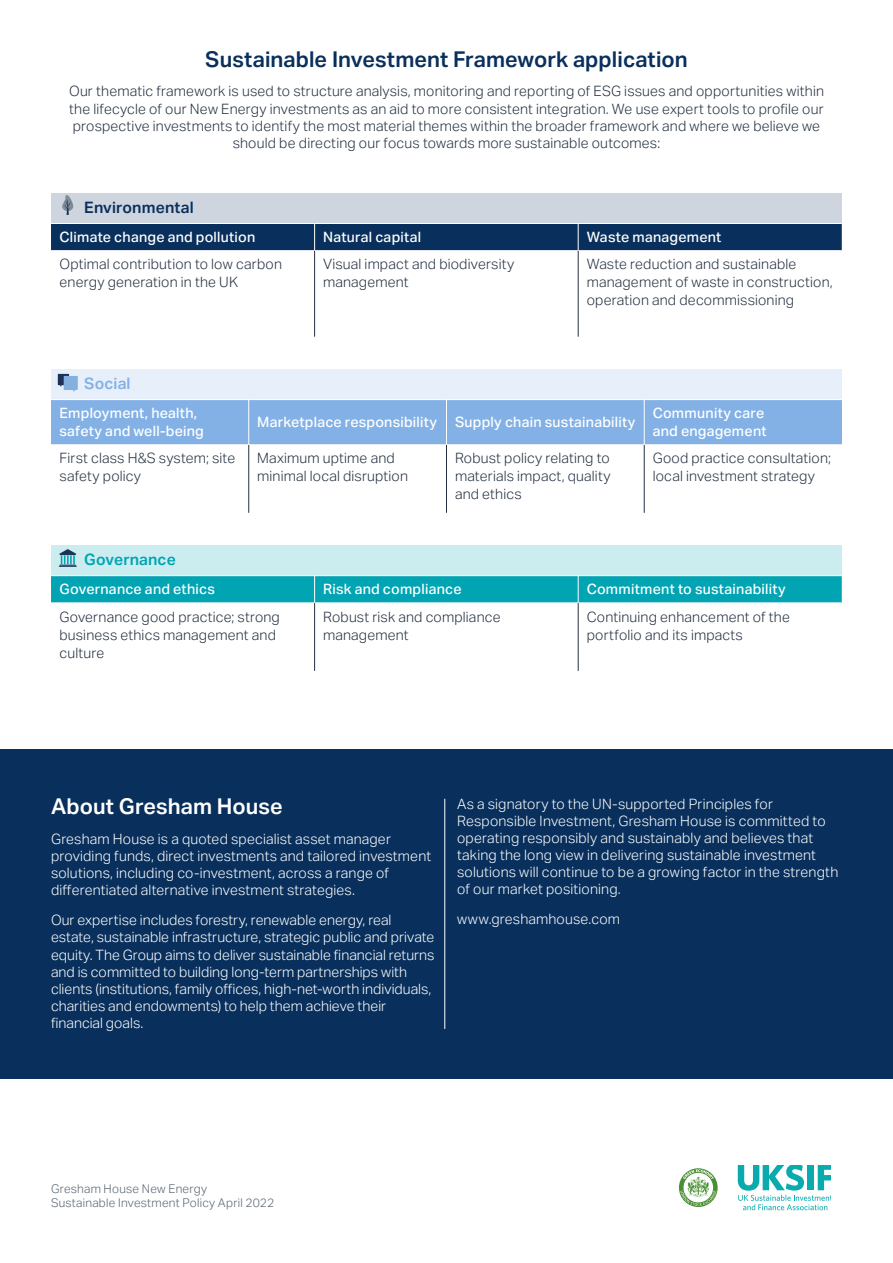
<style>
.page{position:relative;width:893px;height:1263px;background:#fff}
.page>*{position:absolute;margin:0;border:0;box-sizing:border-box;transform-origin:0 0}
.t1{font:600 21.75px "Aktiv Grotesk";letter-spacing:.005em;color:#09305c}
.t2{font:600 21.75px "Aktiv Grotesk";letter-spacing:.005em;color:#fff}
.t3{font:600 15.75px "Aktiv Grotesk";letter-spacing:.01em;color:#09305c}
.t4{font:600 15.75px "Aktiv Grotesk";letter-spacing:.01em;color:#00a4b3}
.t5{font:600 15.75px "Aktiv Grotesk";letter-spacing:.01em;color:#83b1e6}
.t6{font:300 14.25px/18px "Aktiv Grotesk";letter-spacing:.01em;color:#233040}
.t7{font:300 14.25px/17.1px "Aktiv Grotesk";letter-spacing:.01em;color:#fff}
.t8{font:500 14.25px/18px "Aktiv Grotesk";letter-spacing:.015em;color:#fff}
.t9{font:300 12px/13.5px "Aktiv Grotesk";letter-spacing:.02em;color:#576370}
</style>
<div class="page">
<div style="left:51px;top:193px;width:791px;height:30px;background:#ced5de"></div>
<div style="left:51px;top:224px;width:791px;height:26px;background:#09305c"></div>
<hr style="left:314px;top:251px;width:1px;height:86px;background:#233040">
<hr style="left:578px;top:251px;width:1px;height:86px;background:#233040">
<div style="left:51px;top:546px;width:791px;height:30px;background:#ccedf0"></div>
<svg style="left:51px;top:576px;width:791px;height:27px;background:#08a7b5"></svg>
<hr style="left:51px;top:575px;width:264px;height:1px;background:#fff">
<hr style="left:315px;top:575px;width:263px;height:1px;background:#fff">
<hr style="left:578px;top:575px;width:264px;height:1px;background:#fff">
<hr style="left:314px;top:603px;width:1px;height:68px;background:#233040">
<hr style="left:578px;top:603px;width:1px;height:68px;background:#233040">
<div style="left:51px;top:370px;width:791px;height:30px;background:#e6effa"></div>
<div style="left:51px;top:400px;width:791px;height:44px;background:#83b1e6"></div>
<hr style="left:248px;top:400px;width:1px;height:45px;background:#fff">
<hr style="left:446px;top:400px;width:1px;height:45px;background:#fff">
<hr style="left:644px;top:400px;width:1px;height:45px;background:#fff">
<hr style="left:51px;top:399px;width:198px;height:1px;background:#fff">
<hr style="left:249px;top:399px;width:197px;height:1px;background:#fff">
<hr style="left:446px;top:399px;width:198px;height:1px;background:#fff">
<hr style="left:644px;top:399px;width:198px;height:1px;background:#fff">
<hr style="left:248px;top:445px;width:1px;height:68px;background:#233040">
<hr style="left:446px;top:445px;width:1px;height:68px;background:#233040">
<hr style="left:644px;top:445px;width:1px;height:68px;background:#233040">
<div style="left:0;top:749px;width:893px;height:329px;background:#09305c"></div>
<svg style="left:679px;top:1168px;width:39px;height:39px"></svg>
<hr style="left:445px;top:799px;width:1px;height:230px;background:#fff">
<svg style="left:62px;top:195px;width:11px;height:20px"></svg>
<svg style="left:58px;top:374px;width:11px;height:11px"></svg>
<div style="left:64px;top:376px;width:14px;height:14px;background:#84b0df"></div>
<svg style="left:59px;top:549px;width:18px;height:18px"></svg>
<svg style="left:738px;top:1165px;width:93px;height:45px"></svg>
<h1 class="t1" style="left:205px;top:46px;width:484px">Sustainable Investment Framework application</h1>
<p class="t6" style="left:69px;top:83px;width:756px;line-height:17.1px;text-align:center">Our thematic framework is used to structure analysis, monitoring and reporting of ESG issues and opportunities within the lifecycle of our New Energy investments as an aid to more consistent integration. We use expert tools to profile our prospective investments to identify the most material themes within the broader framework and where we believe we should be directing our focus towards more sustainable outcomes:</p>
<p class="t3" style="left:84px;top:198px;width:111px">Environmental</p>
<p class="t8" style="left:60px;top:228px;width:197px">Climate change and pollution</p>
<p class="t8" style="left:323px;top:228px;width:99px">Natural capital</p>
<p class="t8" style="left:587px;top:228px;width:136px">Waste management</p>
<p class="t6" style="left:60px;top:255px;width:224px">Optimal contribution to low carbon energy generation in the UK</p>
<p class="t6" style="left:323px;top:255px;width:193px">Visual impact and biodiversity management</p>
<p class="t6" style="left:587px;top:255px;width:247px">Waste reduction and sustainable management of waste in construction, operation and decommissioning</p>
<p class="t5" style="left:84px;top:374px;width:48px">Social</p>
<p class="t8" style="left:60px;top:404px;width:146px">Employment, health, safety and well-being</p>
<p class="t8" style="left:257px;top:413px;width:181px">Marketplace responsibility</p>
<p class="t8" style="left:455px;top:413px;width:182px">Supply chain sustainability</p>
<p class="t8" style="left:653px;top:404px;width:115px">Community care and engagement</p>
<p class="t6" style="left:60px;top:449px;width:177px">First class H&amp;S system; site safety policy</p>
<p class="t6" style="left:257px;top:449px;width:152px">Maximum uptime and minimal local disruption</p>
<p class="t6" style="left:455px;top:449px;width:157px;text-align:justify">Robust policy relating to materials impact, quality and ethics</p>
<p class="t6" style="left:653px;top:449px;width:180px">Good practice consultation; local investment strategy</p>
<p class="t4" style="left:84px;top:550px;width:93px">Governance</p>
<p class="t8" style="left:60px;top:580px;width:157px">Governance and ethics</p>
<p class="t8" style="left:323px;top:580px;width:140px">Risk and compliance</p>
<p class="t8" style="left:587px;top:580px;width:201px">Commitment to sustainability</p>
<p class="t6" style="left:60px;top:608px;width:222px">Governance good practice; strong business ethics management and culture</p>
<p class="t6" style="left:323px;top:608px;width:179px">Robust risk and compliance management</p>
<p class="t6" style="left:587px;top:608px;width:205px">Continuing enhancement of the portfolio and its impacts</p>
<h1 class="t2" style="left:51px;top:794px;width:233px">About Gresham House</h1>
<p class="t7" style="left:51px;top:831px;width:382px">Gresham House is a quoted specialist asset manager providing funds, direct investments and tailored investment solutions, including co-investment, across a range of differentiated alternative investment strategies.</p>
<p class="t7" style="left:51px;top:912px;width:385px">Our expertise includes forestry, renewable energy, real estate, sustainable infrastructure, strategic public and private equity. The Group aims to deliver sustainable financial returns and is committed to building long-term partnerships with clients (institutions, family offices, high-net-worth individuals, charities and endowments) to help them achieve their financial goals.</p>
<p class="t7" style="left:457px;top:795px;width:383px">As a signatory to the UN-supported Principles for Responsible Investment, Gresham House is committed to operating responsibly and sustainably and believes that taking the long view in delivering sustainable investment solutions will continue to be a growing factor in the strength of our market positioning.</p>
<p class="t7" style="left:457px;top:911px;width:164px">www.greshamhouse.com</p>
<p class="t9" style="left:51px;top:1182px;width:225px">Gresham House New Energy<br>Sustainable Investment Policy April 2022</p>
</div>
